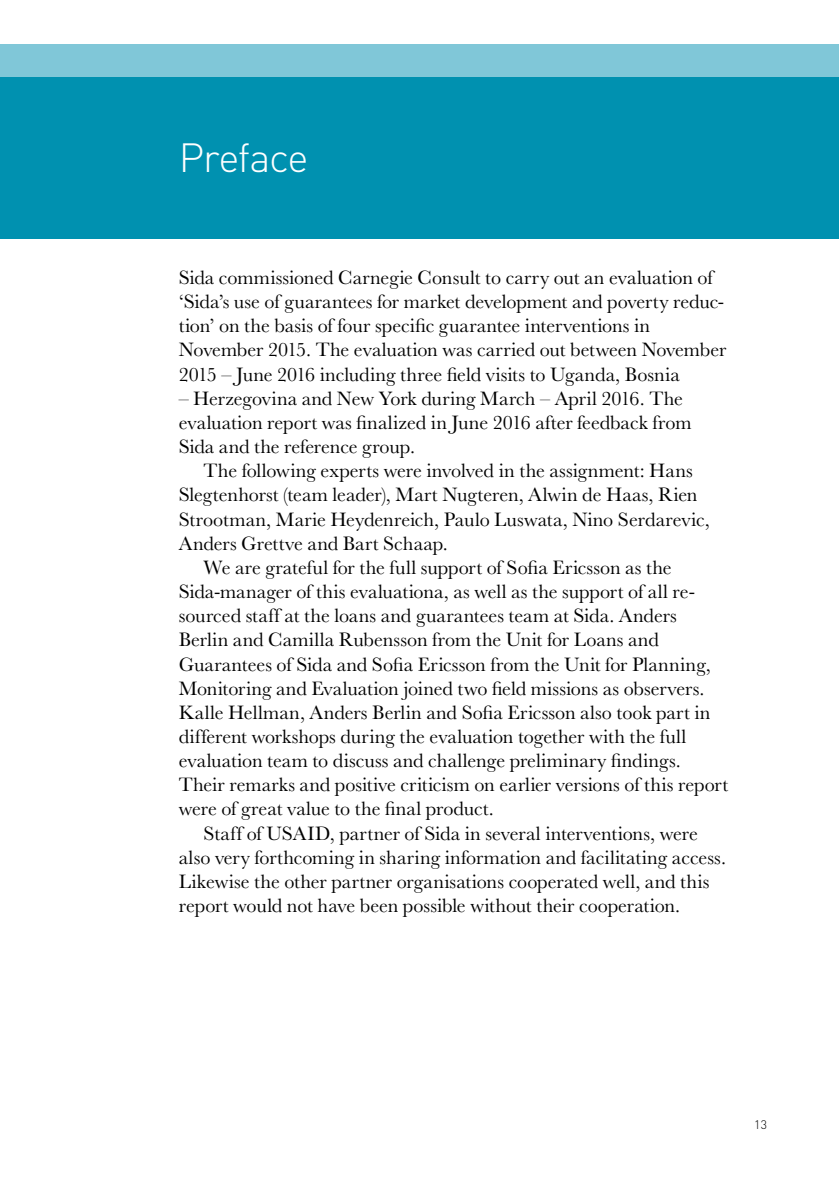
<style>
.page{position:relative;width:839px;height:1186px;background:#fff}
.page>*{position:absolute;margin:0;border:0;box-sizing:border-box;transform-origin:0 0}
.t1{font:300 40.25px "DIN Pro";letter-spacing:-.03em;color:#fff}
.t2{font:20.12px/24.2px "Baskerville MT Std";color:#000}
.t3{font:300 12.25px "DIN Pro";color:#000}
</style>
<div class="page">
<div style="left:0;top:77px;width:838px;height:161px;background:#0091b0"></div>
<div style="left:0;top:45px;width:838px;height:32px;background:#80c7d8"></div>
<h1 class="t1" style="left:179px;top:130px;width:131px">Preface</h1>
<p class="t2" style="left:179px;top:265px;width:549px">Sida commissioned Carnegie Consult to carry out an evaluation of ‘Sida’s use of guarantees for market development and poverty reduc&shy;tion’ on the basis of four specific guarantee interventions in November 2015. The evaluation was carried out between November 2015 – June 2016 including three field visits to Uganda, Bosnia</p>
<p class="t2" style="left:179px;top:386px;width:514px">– Herzegovina and New York during March – April 2016. The evaluation report was finalized in June 2016 after feedback from<br>Sida and the reference group.</p>
<p class="t2" style="left:203px;top:458px;width:490px">The following experts were involved in the assignment: Hans</p>
<p class="t2" style="left:179px;top:483px;width:520px">Slegtenhorst (team leader), Mart Nugteren, Alwin de Haas, Rien</p>
<p class="t2" style="left:179px;top:507px;width:532px">Strootman, Marie Heydenreich, Paulo Luswata, Nino Serdarevic,</p>
<p class="t2" style="left:179px;top:531px;width:271px">Anders Grettve and Bart Schaap.</p>
<p class="t2" style="left:203px;top:555px;width:469px">We are grateful for the full support of Sofia Ericsson as the</p>
<p class="t2" style="left:179px;top:579px;width:518px">Sida-manager of this evaluationa, as well as the support of all re-</p>
<p class="t2" style="left:179px;top:603px;width:499px">sourced staff at the loans and guarantees team at Sida. Anders</p>
<p class="t2" style="left:179px;top:628px;width:481px">Berlin and Camilla Rubensson from the Unit for Loans and</p>
<p class="t2" style="left:179px;top:652px;width:533px">Guarantees of Sida and Sofia Ericsson from the Unit for Planning,</p>
<p class="t2" style="left:179px;top:676px;width:527px">Monitoring and Evaluation joined two field missions as observers.</p>
<p class="t2" style="left:179px;top:700px;width:533px">Kalle Hellman, Anders Berlin and Sofia Ericsson also took part in</p>
<p class="t2" style="left:179px;top:724px;width:509px">different workshops during the evaluation together with the full</p>
<p class="t2" style="left:179px;top:748px;width:503px">evaluation team to discuss and challenge preliminary findings.</p>
<p class="t2" style="left:179px;top:772px;width:551px">Their remarks and positive criticism on earlier versions of this report</p>
<p class="t2" style="left:179px;top:797px;width:316px">were of great value to the final product.</p>
<p class="t2" style="left:203px;top:821px;width:495px">Staff of USAID, partner of Sida in several interventions, were</p>
<p class="t2" style="left:179px;top:845px;width:548px">also very forthcoming in sharing information and facilitating access.</p>
<p class="t2" style="left:179px;top:869px;width:532px">Likewise the other partner organisations cooperated well, and this</p>
<p class="t2" style="left:179px;top:893px;width:503px">report would not have been possible without their cooperation.</p>
<p class="t3" style="left:754px;top:1116px;width:14px">13</p>
</div>
